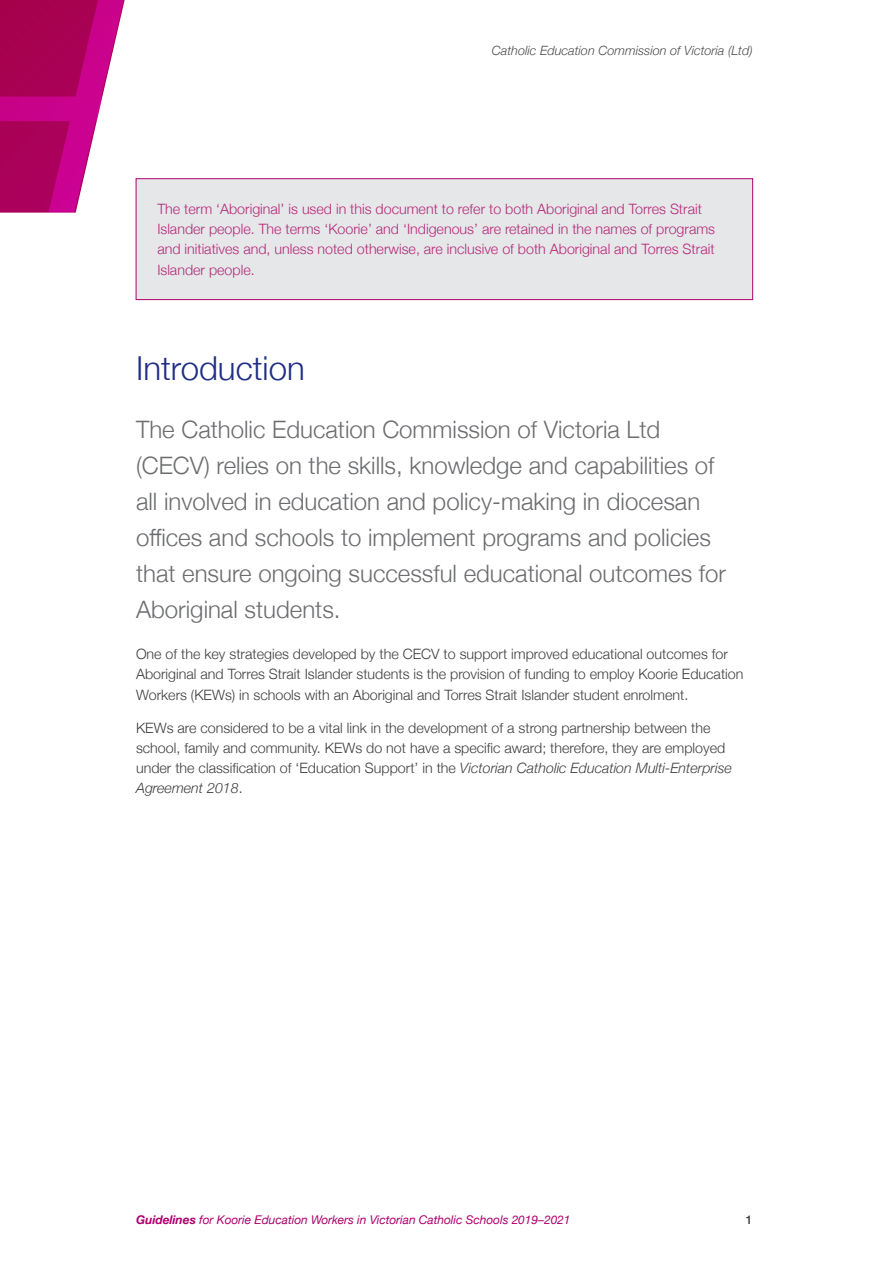
<style>
.page{position:relative;width:893px;height:1263px;background:#fff}
.page>*{position:absolute;margin:0;border:0;box-sizing:border-box;transform-origin:0 0}
.Section_heading{font:300 33px "Helvetica Neue";color:#202e84}
.intro_para{font:300 24px/36px "Helvetica Neue";color:#6c6d70}
.Body{font:300 14.25px/20.2px "Helvetica Neue";color:#3e3e3f}
.Body-2{font:300 14.25px/20.2px "Helvetica Neue";color:#b52979}
.t1{font:italic 300 12.75px "Helvetica Neue";color:#4b4c4d}
.t2{font:italic 12px "Helvetica Neue";letter-spacing:-.005em;color:#af016e}
.t3{font:500 12px "Helvetica Neue";color:#3e3e3f}
.s1{font-style:italic}
.s2{font-weight:700}
</style>
<div class="page">
<svg style="left:0;top:0;width:125px;height:213px"></svg>
<div style="left:136px;top:178px;width:617px;height:122px;background:#e6e7e9;border:1px solid #af016e"></div>
<p class="t1" style="left:492px;top:40px;width:262px">Catholic Education Commission of Victoria (Ltd)</p>
<p class="Body-2" style="left:157px;top:197px;width:559px">The term ‘Aboriginal’ is used in this document to refer to both Aboriginal and Torres Strait Islander people. The terms ‘Koorie’ and ‘Indigenous’ are retained in the names of programs and initiatives and, unless noted otherwise, are inclusive of both Aboriginal and Torres Strait Islander people.</p>
<p class="Section_heading" style="left:136px;top:342px;width:170px">Introduction</p>
<p class="intro_para" style="left:136px;top:409px;width:591px">The Catholic Education Commission of Victoria Ltd (CECV) relies on the skills, knowledge and capabilities of all involved in education and policy-making in diocesan offices and schools to implement programs and policies that ensure ongoing successful educational outcomes for Aboriginal students.</p>
<p class="Body" style="left:136px;top:643px;width:609px">One of the key strategies developed by the CECV to support improved educational outcomes for<br>Aboriginal and Torres Strait Islander students is the provision of funding to employ Koorie Education<br>Workers (KEWs) in schools with an Aboriginal and Torres Strait Islander student enrolment.</p>
<p class="Body" style="left:136px;top:716px;width:597px">KEWs are considered to be a vital link in the development of a strong partnership between the school, family and community. KEWs do not have a specific award; therefore, they are employed under the classification of ‘Education Support’ in the <span class="s1">Victorian Catholic Education Multi-Enterprise Agreement 2018</span>.</p>
<p class="t2" style="left:136px;top:1211px;width:436px"><span class="s2">Guidelines</span> for Koorie Education Workers in Victorian Catholic Schools 2019–2021</p>
<p class="t3" style="left:746px;top:1210px;width:8px">1</p>
</div>
